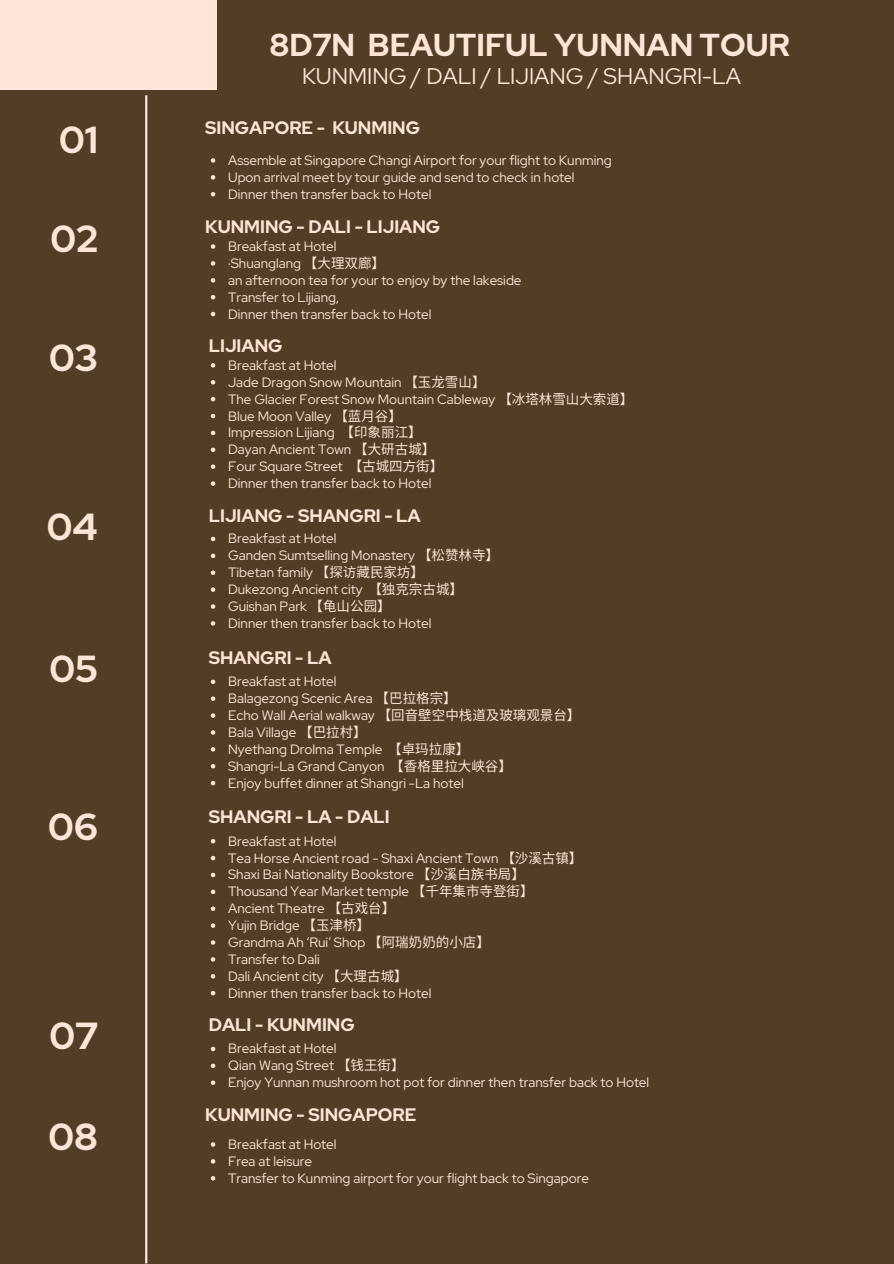
<style>
.page{position:relative;width:894px;height:1264px;background:#fff}
.page>*{position:absolute;margin:0;border:0;box-sizing:border-box;transform-origin:0 0}
.t1{font:700 37.5px "Red Hat Display";color:#fee5d7}
.t2{font:700 31.5px "Red Hat Display";color:#fee5d7}
.t3{font:22.5px "Red Hat Display";color:#fee5d7}
.t4{font:700 18px "Red Hat Display";color:#fee5d7}
.t5{font:13.5px "Red Hat Display";color:#fee5d7}
.s1{font-family:"Noto Sans CJ Ksc"}
</style>
<div class="page">
<div style="left:0;top:0;width:893px;height:1263px;background:#523e27"></div>
<div style="left:0;top:0;width:217px;height:89px;background:#fee5d7"></div>
<hr style="left:145px;top:95px;width:2px;height:1168px;background:#fee5d7">
<svg style="left:211px;top:158px;width:4px;height:5px"></svg>
<svg style="left:211px;top:175px;width:4px;height:5px"></svg>
<svg style="left:211px;top:192px;width:4px;height:4px"></svg>
<svg style="left:211px;top:244px;width:4px;height:5px"></svg>
<svg style="left:211px;top:261px;width:4px;height:5px"></svg>
<svg style="left:211px;top:278px;width:4px;height:4px"></svg>
<svg style="left:211px;top:295px;width:4px;height:4px"></svg>
<svg style="left:211px;top:312px;width:4px;height:4px"></svg>
<svg style="left:211px;top:363px;width:4px;height:4px"></svg>
<svg style="left:211px;top:380px;width:4px;height:4px"></svg>
<svg style="left:211px;top:397px;width:4px;height:4px"></svg>
<svg style="left:211px;top:414px;width:4px;height:4px"></svg>
<svg style="left:211px;top:430px;width:4px;height:5px"></svg>
<svg style="left:211px;top:447px;width:4px;height:5px"></svg>
<svg style="left:211px;top:464px;width:4px;height:5px"></svg>
<svg style="left:211px;top:481px;width:4px;height:5px"></svg>
<svg style="left:211px;top:536px;width:4px;height:5px"></svg>
<svg style="left:211px;top:553px;width:4px;height:5px"></svg>
<svg style="left:211px;top:570px;width:4px;height:5px"></svg>
<svg style="left:211px;top:587px;width:4px;height:5px"></svg>
<svg style="left:211px;top:604px;width:4px;height:4px"></svg>
<svg style="left:211px;top:621px;width:4px;height:4px"></svg>
<svg style="left:211px;top:679px;width:4px;height:5px"></svg>
<svg style="left:211px;top:696px;width:4px;height:5px"></svg>
<svg style="left:211px;top:713px;width:4px;height:4px"></svg>
<svg style="left:211px;top:730px;width:4px;height:4px"></svg>
<svg style="left:211px;top:747px;width:4px;height:4px"></svg>
<svg style="left:211px;top:764px;width:4px;height:4px"></svg>
<svg style="left:211px;top:780px;width:4px;height:5px"></svg>
<svg style="left:211px;top:839px;width:4px;height:4px"></svg>
<svg style="left:211px;top:855px;width:4px;height:5px"></svg>
<svg style="left:211px;top:872px;width:4px;height:5px"></svg>
<svg style="left:211px;top:889px;width:4px;height:5px"></svg>
<svg style="left:211px;top:906px;width:4px;height:5px"></svg>
<svg style="left:211px;top:923px;width:4px;height:4px"></svg>
<svg style="left:211px;top:940px;width:4px;height:4px"></svg>
<svg style="left:211px;top:957px;width:4px;height:4px"></svg>
<svg style="left:211px;top:974px;width:4px;height:4px"></svg>
<svg style="left:211px;top:991px;width:4px;height:4px"></svg>
<svg style="left:211px;top:1046px;width:4px;height:5px"></svg>
<svg style="left:211px;top:1063px;width:4px;height:5px"></svg>
<svg style="left:211px;top:1080px;width:4px;height:4px"></svg>
<svg style="left:211px;top:1142px;width:4px;height:4px"></svg>
<svg style="left:211px;top:1159px;width:4px;height:4px"></svg>
<svg style="left:211px;top:1176px;width:4px;height:4px"></svg>
<p class="t1" style="left:59px;top:115px;width:40px">01</p>
<h1 class="t2" style="left:269px;top:24px;width:522px">8D7N BEAUTIFUL YUNNAN TOUR</h1>
<h2 class="t3" style="left:302px;top:61px;width:440px">KUNMING / DALI / LIJIANG / SHANGRI-LA</h2>
<p class="t4" style="left:205px;top:116px;width:216px">SINGAPORE - KUNMING</p>
<p class="t5" style="left:228px;top:151px;width:385px">Assemble at Singapore Changi Airport for your flight to Kunming</p>
<p class="t5" style="left:228px;top:168px;width:348px">Upon arrival meet by tour guide and send to check in hotel</p>
<p class="t5" style="left:228px;top:185px;width:205px">Dinner then transfer back to Hotel</p>
<p class="t1" style="left:51px;top:213px;width:49px">02</p>
<p class="t4" style="left:205px;top:215px;width:236px">KUNMING - DALI - LIJIANG</p>
<p class="t5" style="left:228px;top:237px;width:110px">Breakfast at Hotel</p>
<h3 class="t5" style="left:228px;top:254px;width:158px">·Shuanglang <span class="s1">【大理双廊】</span></h3>
<p class="t5" style="left:228px;top:271px;width:295px">an afternoon tea for your to enjoy by the lakeside</p>
<p class="t5" style="left:228px;top:288px;width:112px">Transfer to Lijiang,</p>
<p class="t5" style="left:228px;top:305px;width:205px">Dinner then transfer back to Hotel</p>
<h3 class="t1" style="left:49px;top:332px;width:50px">03</h3>
<p class="t4" style="left:209px;top:334px;width:75px">LIJIANG</p>
<p class="t5" style="left:228px;top:356px;width:110px">Breakfast at Hotel</p>
<p class="t5" style="left:228px;top:373px;width:259px">Jade Dragon Snow Mountain <span class="s1">【玉龙雪山】</span></p>
<p class="t5" style="left:228px;top:390px;width:406px">The Glacier Forest Snow Mountain Cableway <span class="s1">【冰塔林雪山大索道】</span></p>
<p class="t5" style="left:228px;top:407px;width:175px">Blue Moon Valley <span class="s1">【蓝月谷】</span></p>
<h3 class="t5" style="left:228px;top:423px;width:195px">Impression Lijiang <span class="s1">【印象丽江】</span></h3>
<p class="t5" style="left:228px;top:440px;width:209px">Dayan Ancient Town <span class="s1">【大研古城】</span></p>
<p class="t5" style="left:228px;top:457px;width:216px">Four Square Street <span class="s1">【古城四方街】</span></p>
<p class="t5" style="left:228px;top:474px;width:205px">Dinner then transfer back to Hotel</p>
<p class="t1" style="left:47px;top:501px;width:52px">04</p>
<p class="t4" style="left:209px;top:503px;width:213px">LIJIANG - SHANGRI - LA</p>
<p class="t5" style="left:228px;top:529px;width:110px">Breakfast at Hotel</p>
<p class="t5" style="left:228px;top:546px;width:272px">Ganden Sumtselling Monastery <span class="s1">【松赞林寺】</span></p>
<p class="t5" style="left:228px;top:563px;width:197px">Tibetan family <span class="s1">【探访藏民家坊】</span></p>
<h3 class="t5" style="left:228px;top:580px;width:236px">Dukezong Ancient city <span class="s1">【独克宗古城】</span></h3>
<p class="t5" style="left:228px;top:597px;width:164px">Guishan Park <span class="s1">【龟山公园】</span></p>
<p class="t5" style="left:228px;top:614px;width:205px">Dinner then transfer back to Hotel</p>
<p class="t1" style="left:49px;top:644px;width:50px">05</p>
<p class="t4" style="left:209px;top:645px;width:124px">SHANGRI - LA</p>
<p class="t5" style="left:228px;top:672px;width:110px">Breakfast at Hotel</p>
<p class="t5" style="left:228px;top:689px;width:230px">Balagezong Scenic Area <span class="s1">【巴拉格宗】</span></p>
<h3 class="t5" style="left:228px;top:706px;width:354px">Echo Wall Aerial walkway <span class="s1">【回音壁空中栈道及玻璃观景台】</span></h3>
<p class="t5" style="left:228px;top:723px;width:140px">Bala Village <span class="s1">【巴拉村】</span></p>
<p class="t5" style="left:228px;top:740px;width:242px">Nyethang Drolma Temple <span class="s1">【卓玛拉康】</span></p>
<p class="t5" style="left:228px;top:757px;width:285px">Shangri-La Grand Canyon <span class="s1">【香格里拉大峡谷】</span></p>
<p class="t5" style="left:228px;top:774px;width:237px">Enjoy buffet dinner at Shangri -La hotel</p>
<p class="t1" style="left:48px;top:802px;width:51px">06</p>
<p class="t4" style="left:209px;top:805px;width:182px">SHANGRI - LA - DALI</p>
<p class="t5" style="left:228px;top:832px;width:110px">Breakfast at Hotel</p>
<h3 class="t5" style="left:228px;top:848px;width:356px">Tea Horse Ancient road - Shaxi Ancient Town <span class="s1">【沙溪古镇】</span></h3>
<p class="t5" style="left:228px;top:865px;width:298px">Shaxi Bai Nationality Bookstore <span class="s1">【沙溪白族书局】</span></p>
<p class="t5" style="left:228px;top:882px;width:307px">Thousand Year Market temple <span class="s1">【千年集市寺登街】</span></p>
<p class="t5" style="left:228px;top:899px;width:168px">Ancient Theatre <span class="s1">【古戏台】</span></p>
<p class="t5" style="left:228px;top:916px;width:143px">Yujin Bridge <span class="s1">【玉津桥】</span></p>
<p class="t5" style="left:228px;top:933px;width:263px">Grandma Ah ‘Rui’ Shop <span class="s1">【阿瑞奶奶的小店】</span></p>
<p class="t5" style="left:228px;top:950px;width:93px">Transfer to Dali</p>
<p class="t5" style="left:228px;top:967px;width:181px">Dali Ancient city <span class="s1">【大理古城】</span></p>
<p class="t5" style="left:228px;top:983px;width:205px">Dinner then transfer back to Hotel</p>
<p class="t1" style="left:50px;top:1010px;width:50px">07</p>
<p class="t4" style="left:209px;top:1012px;width:147px">DALI - KUNMING</p>
<h3 class="t5" style="left:228px;top:1039px;width:110px">Breakfast at Hotel</h3>
<p class="t5" style="left:228px;top:1056px;width:178px">Qian Wang Street <span class="s1">【钱王街】</span></p>
<p class="t5" style="left:228px;top:1073px;width:422px">Enjoy Yunnan mushroom hot pot for dinner then transfer back to Hotel</p>
<p class="t1" style="left:48px;top:1111px;width:51px">08</p>
<p class="t4" style="left:205px;top:1102px;width:213px">KUNMING - SINGAPORE</p>
<h3 class="t5" style="left:228px;top:1135px;width:110px">Breakfast at Hotel</h3>
<p class="t5" style="left:228px;top:1152px;width:85px">Frea at leisure</p>
<p class="t5" style="left:228px;top:1168px;width:362px">Transfer to Kunming airport for your flight back to Singapore</p>
</div>
